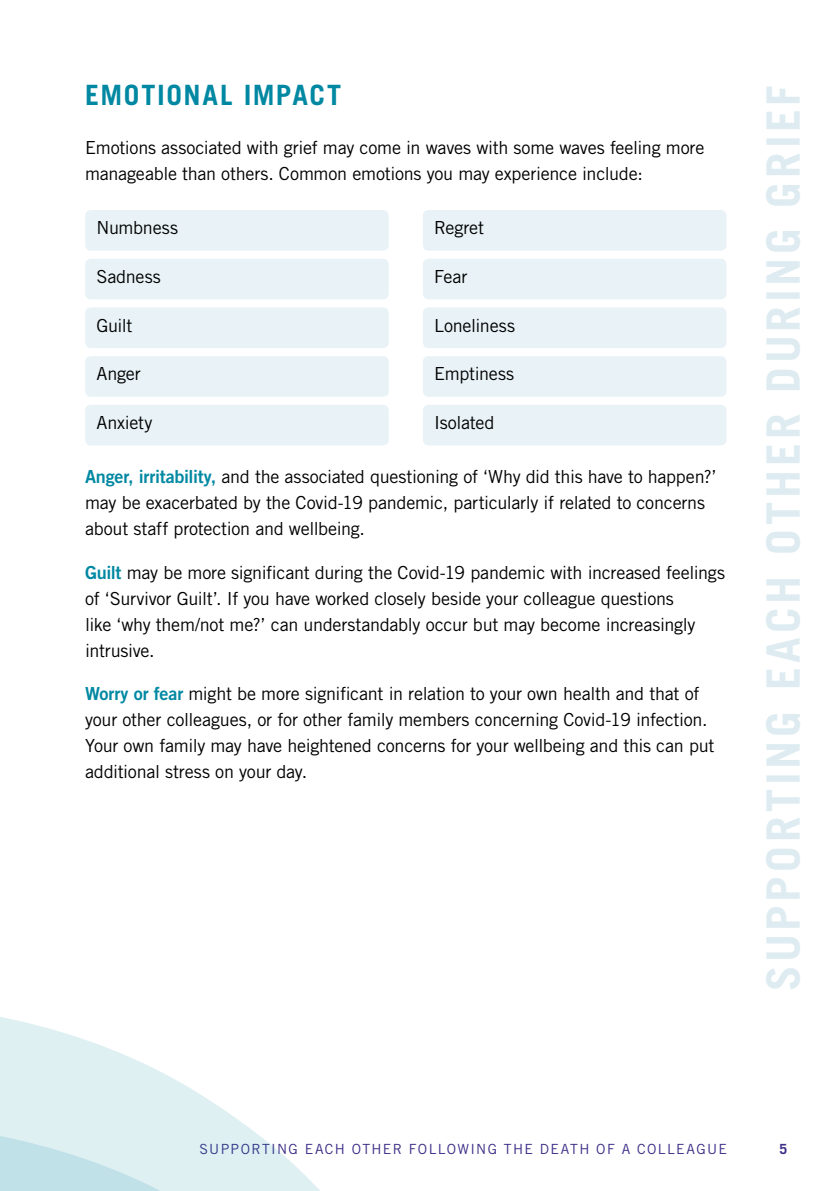
<style>
.page{position:relative;width:840px;height:1191px;background:#fff}
.page>*{position:absolute;margin:0;border:0;box-sizing:border-box;transform-origin:0 0}
.t1{font:700 46px "Trade Gothic LT Std";letter-spacing:.08em;color:#deecf2}
.t2{font:700 28px "Trade Gothic LT Std";letter-spacing:.055em;color:#0088a2}
.t3{font:18px/26px "Trade Gothic LT Std";letter-spacing:-.015em;color:#000}
.t4{font:14px "Trade Gothic LT Std";letter-spacing:.095em;color:#3c2f88}
.t5{font:700 14px "Trade Gothic LT Std";color:#3c2f88}
.s1{font-family:"Trade Gothic LT Std Bd 2";color:#0088a2}
</style>
<div class="page">
<svg style="left:0;top:1017px;width:320px;height:174px;fill:#dff0f3"></svg>
<div style="left:85px;top:210px;width:303px;height:41px;background:#e9f3f7;border-radius:6px"></div>
<div style="left:85px;top:259px;width:303px;height:40px;background:#e9f3f7;border-radius:6px"></div>
<div style="left:85px;top:307px;width:303px;height:41px;background:#e9f3f7;border-radius:6px"></div>
<div style="left:85px;top:356px;width:303px;height:41px;background:#e9f3f7;border-radius:6px"></div>
<div style="left:85px;top:405px;width:303px;height:40px;background:#e9f3f7;border-radius:6px"></div>
<div style="left:422px;top:210px;width:304px;height:41px;background:#e9f3f7;border-radius:6px"></div>
<div style="left:422px;top:259px;width:304px;height:40px;background:#e9f3f7;border-radius:6px"></div>
<div style="left:422px;top:307px;width:304px;height:41px;background:#e9f3f7;border-radius:6px"></div>
<div style="left:422px;top:356px;width:304px;height:41px;background:#e9f3f7;border-radius:6px"></div>
<div style="left:422px;top:405px;width:304px;height:40px;background:#e9f3f7;border-radius:6px"></div>
<h2 class="t2" style="left:85px;top:78px;width:257px">EMOTIONAL IMPACT</h2>
<p class="t3" style="left:85px;top:134px;width:620px">Emotions associated with grief may come in waves with some waves feeling more manageable than others. Common emotions you may experience include:</p>
<p class="t3" style="left:96px;top:215px;width:83px">Numbness</p>
<p class="t3" style="left:96px;top:263px;width:66px">Sadness</p>
<p class="t3" style="left:96px;top:312px;width:38px">Guilt</p>
<p class="t3" style="left:96px;top:361px;width:46px">Anger</p>
<p class="t3" style="left:96px;top:409px;width:57px">Anxiety</p>
<p class="t3" style="left:434px;top:215px;width:51px">Regret</p>
<p class="t3" style="left:434px;top:263px;width:35px">Fear</p>
<p class="t3" style="left:434px;top:312px;width:82px">Loneliness</p>
<p class="t3" style="left:434px;top:361px;width:81px">Emptiness</p>
<p class="t3" style="left:434px;top:409px;width:62px">Isolated</p>
<p class="t3" style="left:85px;top:464px;width:632px"><span class="s1">Anger, irritability,</span> and the associated questioning of ‘Why did this have to happen?’ may be exacerbated by the Covid-19 pandemic, particularly if related to concerns about staff protection and wellbeing.</p>
<p class="t3" style="left:85px;top:559px;width:641px"><span class="s1">Guilt</span> may be more significant during the Covid-19 pandemic with increased feelings of ‘Survivor Guilt’. If you have worked closely beside your colleague questions<br>like ‘why them/not me?’ can understandably occur but may become increasingly intrusive.</p>
<p class="t3" style="left:85px;top:680px;width:630px"><span class="s1">Worry or fear</span> might be more significant in relation to your own health and that of your other colleagues, or for other family members concerning Covid-19 infection.<br>Your own family may have heightened concerns for your wellbeing and this can put additional stress on your day.</p>
<h1 class="t1" style="left:754px;top:991px;width:907px;rotate:-90deg">SUPPORTING EACH OTHER DURING GRIEF</h1>
<p class="t4" style="left:199px;top:1140px;width:528px">SUPPORTING EACH OTHER FOLLOWING THE DEATH OF A COLLEAGUE</p>
<p class="t5" style="left:778px;top:1139px;width:9px">5</p>
</div>
